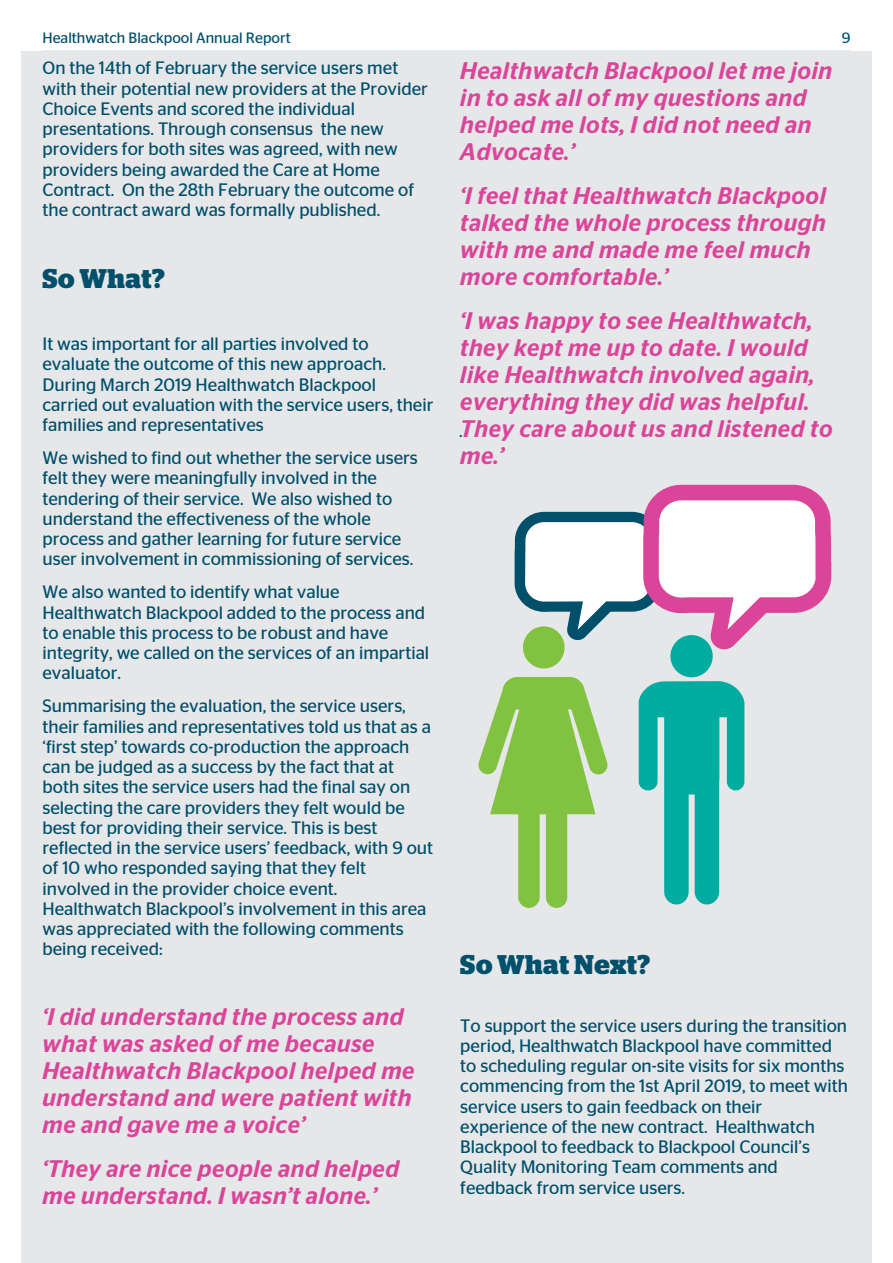
<style>
.page{position:relative;width:893px;height:1263px;background:#fff}
.page>*{position:absolute;margin:0;border:0;box-sizing:border-box;transform-origin:0 0}
.t1{font:700 27px "Stag";letter-spacing:.02em;color:#004f6b}
.t2{font:italic 500 24px/27px "Stag Sans";letter-spacing:.02em;color:#da4599}
.t3{font:18px/20.2px "Stag Sans";color:#004f6b}
.t4{font:15px "Stag Sans";color:#004f6b}
</style>
<div class="page">
<div style="left:21px;top:51px;width:851px;height:1212px;background:#e6e7e9"></div>
<svg style="left:639px;top:681px;width:105px;height:223px"></svg>
<div style="left:670px;top:635px;width:43px;height:42px;background:#00aca0;border-radius:50%"></div>
<div style="left:523px;top:626px;width:42px;height:42px;background:#81c340;border-radius:50%"></div>
<svg style="left:478px;top:677px;width:130px;height:231px"></svg>
<svg style="left:515px;top:485px;width:316px;height:164px"></svg>
<p class="t4" style="left:43px;top:29px;width:250px">Healthwatch Blackpool Annual Report</p>
<p class="t4" style="left:842px;top:29px;width:10px">9</p>
<p class="t3" style="left:43px;top:58px;width:387px">On the 14th of February the service users met with their potential new providers at the Provider Choice Events and scored the individual presentations. Through consensus the new providers for both sites was agreed, with new providers being awarded the Care at Home Contract. On the 28th February the outcome of the contract award was formally published.</p>
<h2 class="t2" style="left:460px;top:57px;width:373px">Healthwatch Blackpool let me join in to ask all of my questions and helped me lots, I did not need an<br>Advocate.’</h2>
<h2 class="t2" style="left:460px;top:182px;width:367px">‘I feel that Healthwatch Blackpool talked the whole process through with me and made me feel much more comfortable.’</h2>
<h2 class="t2" style="left:460px;top:307px;width:374px">‘I was happy to see Healthwatch, they kept me up to date. I would like Healthwatch involved again, everything they did was helpful.<br>They care about us and listened to me.’</h2>
<h1 class="t1" style="left:43px;top:263px;width:124px">So What?</h1>
<p class="t3" style="left:43px;top:334px;width:392px">It was important for all parties involved to evaluate the outcome of this new approach.<br>During March 2019 Healthwatch Blackpool carried out evaluation with the service users, their families and representatives</p>
<p class="t3" style="left:43px;top:448px;width:377px">We wished to find out whether the service users felt they were meaningfully involved in the tendering of their service. We also wished to understand the effectiveness of the whole process and gather learning for future service user involvement in commissioning of services.</p>
<p class="t3" style="left:43px;top:582px;width:388px">We also wanted to identify what value Healthwatch Blackpool added to the process and to enable this process to be robust and have integrity, we called on the services of an impartial evaluator.</p>
<p class="t3" style="left:43px;top:696px;width:392px">Summarising the evaluation, the service users, their families and representatives told us that as a ‘first step’ towards co-production the approach can be judged as a success by the fact that at both sites the service users had the final say on selecting the care providers they felt would be best for providing their service. This is best reflected in the service users’ feedback, with 9 out of 10 who responded saying that they felt involved in the provider choice event.<br>Healthwatch Blackpool’s involvement in this area was appreciated with the following comments being received:</p>
<p class="t3" style="left:459px;top:421px;width:5px">.</p>
<h1 class="t1" style="left:460px;top:949px;width:191px">So What Next?</h1>
<h2 class="t2" style="left:43px;top:1003px;width:374px">‘I did understand the process and what was asked of me because<br>Healthwatch Blackpool helped me understand and were patient with me and gave me a voice’</h2>
<h2 class="t2" style="left:43px;top:1155px;width:358px">‘They are nice people and helped me understand. I wasn’t alone.’</h2>
<p class="t3" style="left:460px;top:1015px;width:389px">To support the service users during the transition period, Healthwatch Blackpool have committed to scheduling regular on-site visits for six months commencing from the 1st April 2019, to meet with service users to gain feedback on their experience of the new contract. Healthwatch Blackpool to feedback to Blackpool Council’s Quality Monitoring Team comments and feedback from service users.</p>
</div>
